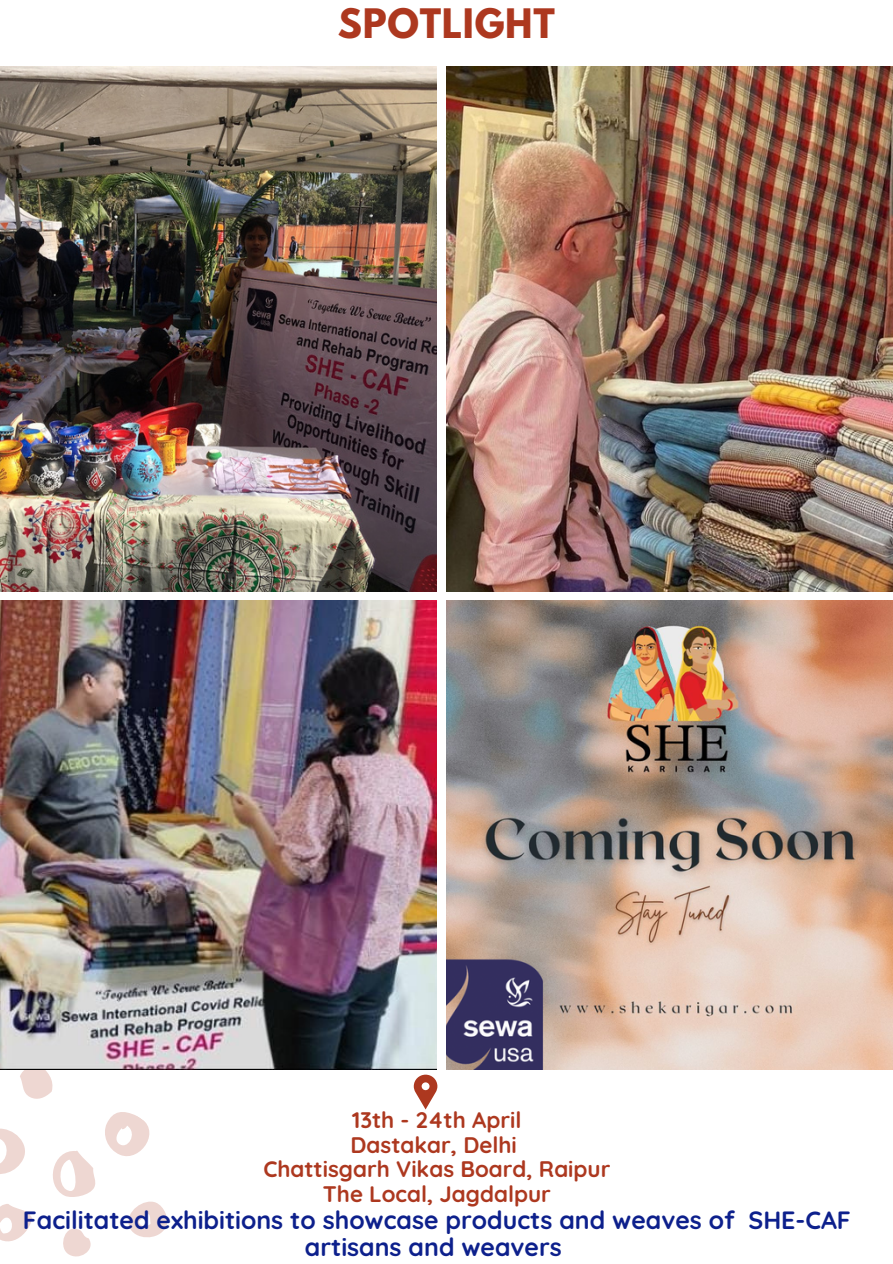
<style>
.page{position:relative;width:893px;height:1264px;background:#fff}
.page>*{position:absolute;margin:0;border:0;box-sizing:border-box;transform-origin:0 0}
.t1{font:700 36px "League Spartan";letter-spacing:.02em;color:#ad381f}
.t2{font:700 24.9px/27px "Quicksand";color:#0d208c;text-align:center}
.t3{font:700 22.35px/24.8px "Quicksand";color:#ad381f;text-align:center}
</style>
<div class="page">
<img style="left:0;top:66px;width:437px;height:525px">
<svg style="left:0;top:1069px;width:177px;height:188px"></svg>
<img style="left:446px;top:600px;width:446px;height:469px">
<img style="left:0;top:600px;width:436px;height:469px">
<img style="left:446px;top:66px;width:446px;height:525px">
<svg style="left:414px;top:1074px;width:23px;height:35px"></svg>
<h1 class="t1" style="left:338px;top:6px;width:218px">SPOTLIGHT</h1>
<p class="t3" style="left:263px;top:1107px;width:348px">13th - 24th April<br>Dastakar, Delhi<br>Chattisgarh Vikas Board, Raipur<br>The Local, Jagdalpur</p>
<p class="t2" style="left:23px;top:1206px;width:829px">Facilitated exhibitions to showcase products and weaves of SHE-CAF artisans and weavers</p>
</div>
